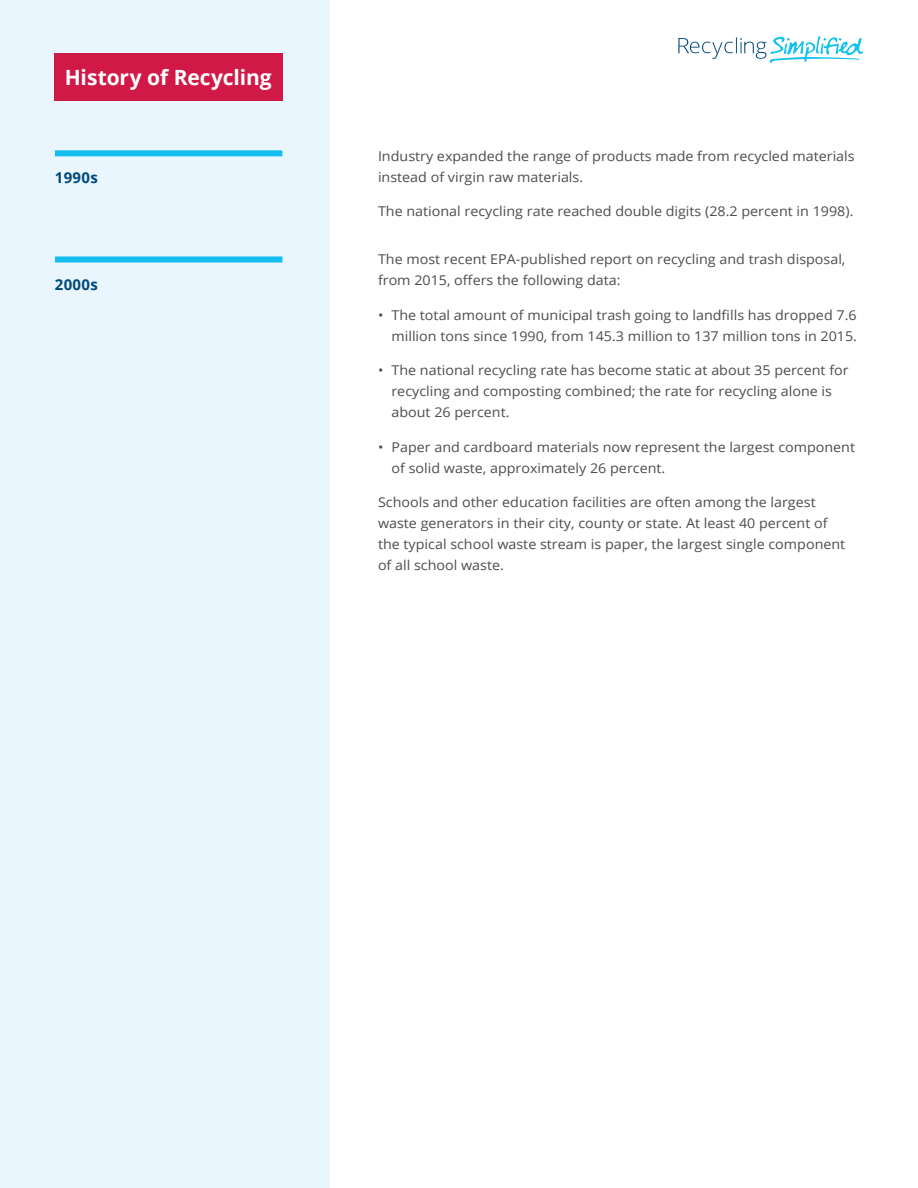
<style>
.page{position:relative;width:918px;height:1188px;background:#fff}
.page>*{position:absolute;margin:0;border:0;box-sizing:border-box;transform-origin:0 0}
.t1{font:700 21px "Open Sans";letter-spacing:-.005em;color:#fff}
.t2{font:700 15px "Open Sans";letter-spacing:.02em;color:#00497c}
.t3{font:13.5px/21px "Open Sans";color:#4d4d4f;scale:1.06 1}
</style>
<div class="page">
<div style="left:0;top:0;width:329px;height:1188px;background:#eaf6fd"></div>
<div style="left:54px;top:53px;width:228px;height:48px;background:#d11947"></div>
<div style="left:55px;top:150px;width:227px;height:6px;background:#15bef0"></div>
<div style="left:55px;top:256px;width:227px;height:6px;background:#15bef0"></div>
<svg style="left:678px;top:36px;width:185px;height:27px"></svg>
<h1 class="t1" style="left:65px;top:63px;width:209px">History of Recycling</h1>
<p class="t2" style="left:55px;top:167px;width:44px">1990s</p>
<p class="t2" style="left:55px;top:273px;width:44px">2000s</p>
<p class="t3" style="left:378px;top:145px;width:451px">Industry expanded the range of products made from recycled materials instead of virgin raw materials.</p>
<p class="t3" style="left:378px;top:200px;width:450px">The national recycling rate reached double digits (28.2 percent in 1998).</p>
<p class="t3" style="left:378px;top:248px;width:443px">The most recent EPA-published report on recycling and trash disposal, from 2015, offers the following data:</p>
<p class="t3" style="left:378px;top:304px;width:454px;text-align:right">• The total amount of municipal trash going to landfills has dropped 7.6 million tons since 1990, from 145.3 million to 137 million tons in 2015.</p>
<p class="t3" style="left:391px;top:359px;width:433px;text-indent:-13px">• The national recycling rate has become static at about 35 percent for recycling and composting combined; the rate for recycling alone is about 26 percent.</p>
<p class="t3" style="left:391px;top:436px;width:439px;text-indent:-13px">• Paper and cardboard materials now represent the largest component of solid waste, approximately 26 percent.</p>
<p class="t3" style="left:378px;top:492px;width:442px">Schools and other education facilities are often among the largest waste generators in their city, county or state. At least 40 percent of the typical school waste stream is paper, the largest single component of all school waste.</p>
</div>
